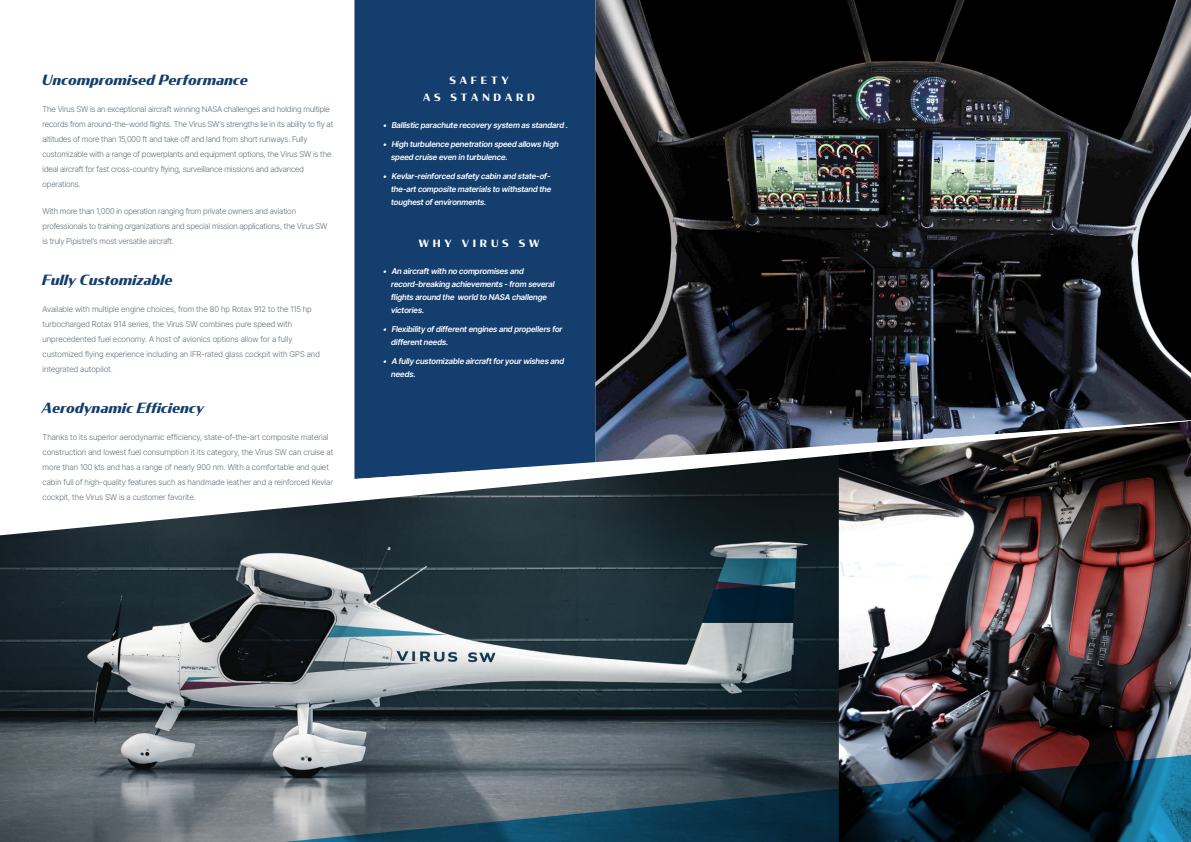
<style>
.page{position:relative;width:1191px;height:842px;background:#fff}
.page>*{position:absolute;margin:0;border:0;box-sizing:border-box;transform-origin:0 0}
.t1{font:italic 700 14px "Condor";letter-spacing:.02em;color:#143e6e}
.t2{font:700 10px/17px "Condor";letter-spacing:.38em;color:#fff;text-align:center}
.t3{font:300 8px/15px "Inter Tight";letter-spacing:-.015em;color:#64717a}
.t4{font:italic 600 8px/13px "Inter Tight";color:#fff}
</style>
<div class="page">
<div style="left:354px;top:0;width:241px;height:419px;background:#143e6e"></div>
<img style="left:595px;top:0;width:596px;height:419px">
<img style="left:0;top:536px;width:839px;height:306px">
<img style="left:839px;top:536px;width:352px;height:218px">
<svg style="left:170px;top:754px;width:1021px;height:88px;background:#394e5a"></svg>
<svg style="left:0;top:419px;width:1191px;height:117px"></svg>
<h1 class="t1" style="left:43px;top:75px;width:207px">Uncompromised Performance</h1>
<p class="t3" style="left:43px;top:102px;width:292px">The Virus SW is an exceptional aircraft winning NASA challenges and holding multiple records from around-the-world flights. The Virus SWʼs strengths lie in its ability to fly at altitudes of more than 15,000 ft and take off and land from short runways. Fully customizable with a range of powerplants and equipment options, the Virus SW is the ideal aircraft for fast cross-country flying, surveillance missions and advanced operations.</p>
<p class="t3" style="left:43px;top:204px;width:286px">With more than 1,000 in operation ranging from private owners and aviation professionals to training organizations and special mission applications, the Virus SW is truly Pipistrelʼs most versatile aircraft.</p>
<h1 class="t1" style="left:43px;top:275px;width:132px">Fully Customizable</h1>
<p class="t3" style="left:43px;top:302px;width:279px">Available with multiple engine choices, from the 80 hp Rotax 912 to the 115 hp turbocharged Rotax 914 series, the Virus SW combines pure speed with unprecedented fuel economy. A host of avionics options allow for a fully customized flying experience including an IFR-rated glass cockpit with GPS and integrated autopilot.</p>
<h1 class="t1" style="left:43px;top:403px;width:163px">Aerodynamic Efficiency</h1>
<p class="t3" style="left:43px;top:430px;width:292px">Thanks to its superior aerodynamic efficiency, state-of-the-art composite material construction and lowest fuel consumption it its category, the Virus SW can cruise at more than 100 kts and has a range of nearly 900 nm. With a comfortable and quiet cabin full of high-quality features such as handmade leather and a reinforced Kevlar cockpit, the Virus SW is a customer favorite.</p>
<p class="t2" style="left:423px;top:72px;width:113px">SAFETY<br>AS STANDARD</p>
<p class="t4" style="left:383px;top:118px;width:186px">ï Ballistic parachute recovery system as standard .</p>
<p class="t4" style="left:391px;top:137px;width:169px;text-indent:-8px">ï High turbulence penetration speed allows high speed cruise even in turbulence.</p>
<p class="t4" style="left:391px;top:169px;width:162px;text-align:justify;text-indent:-8px">ï Kevlar-reinforced safety cabin and state-of&shy;the-art composite materials to withstand the toughest of environments.</p>
<p class="t2" style="left:419px;top:235px;width:122px">WHY VIRUS SW</p>
<p class="t4" style="left:391px;top:264px;width:165px;text-indent:-8px">ï An aircraft with no compromises and record-breaking achievements - from several flights around the world to NASA challenge victories.</p>
<p class="t4" style="left:391px;top:322px;width:173px;text-indent:-8px">ï Flexibility of different engines and propellers for different needs.</p>
<p class="t4" style="left:391px;top:354px;width:174px;text-indent:-8px">ï A fully customizable aircraft for your wishes and needs.</p>
</div>
